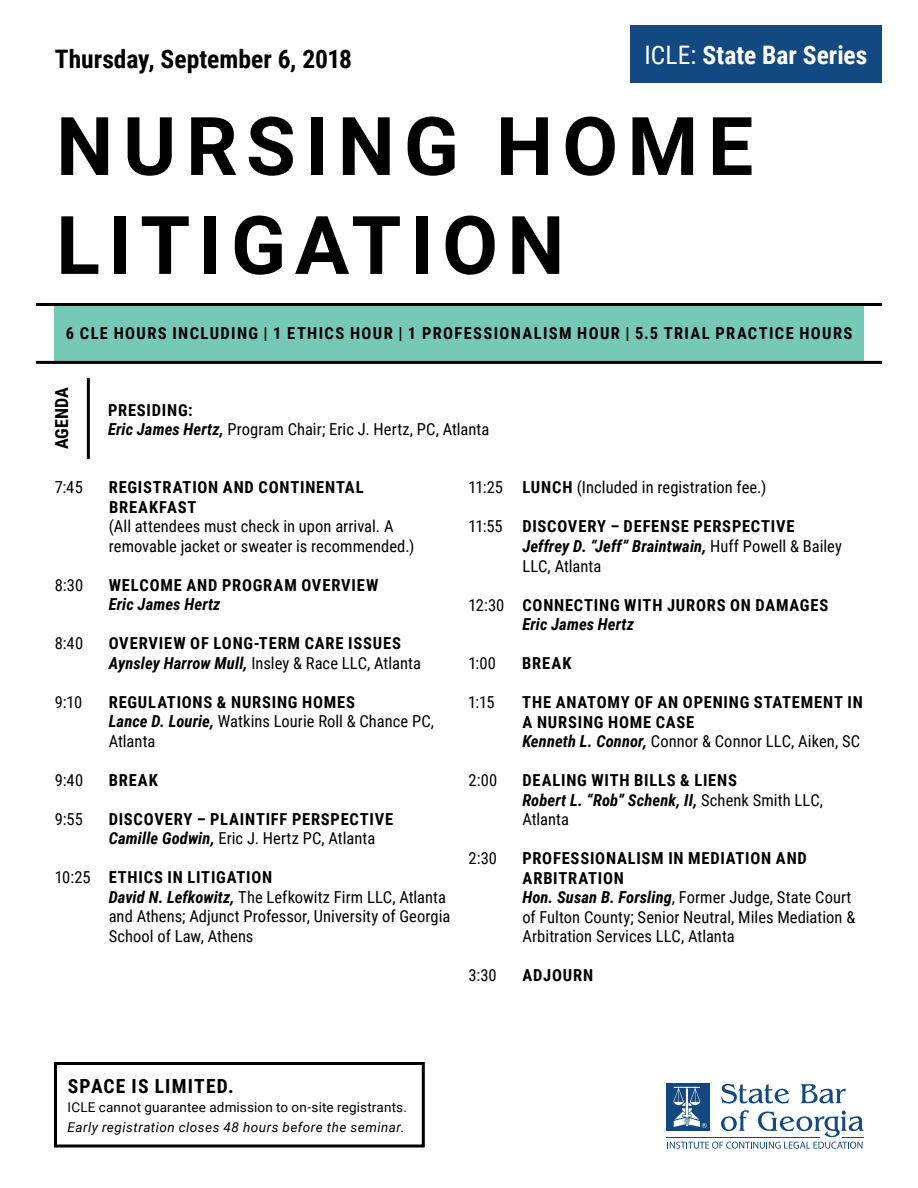
<style>
.page{position:relative;width:918px;height:1188px;background:#fff}
.page>*{position:absolute;margin:0;border:0;box-sizing:border-box;transform-origin:0 0}
.t1{font:700 81px/99px "Roboto";letter-spacing:.11em;color:#000}
.t2{font:700 25.5px "Roboto Condensed";color:#000}
.t3{font:700 25.5px "Roboto Condensed";color:#fff}
.t4{font:700 19.5px "Roboto Condensed";letter-spacing:.06em;color:#000}
.t5{font:700 18px "Roboto Condensed";letter-spacing:.005em;color:#000}
.t6{font:16.5px/19.5px "Roboto Condensed";letter-spacing:.005em;color:#000}
.t7{font:700 16.5px/19.5px "Roboto Condensed";letter-spacing:.05em;color:#000}
.t8{font:italic 700 16.5px/19.5px "Roboto Condensed";letter-spacing:.01em;color:#000}
.t9{font:700 16.5px "Roboto Condensed";letter-spacing:.085em;color:#000}
.t10{font:13.5px "Roboto";letter-spacing:.01em;color:#000}
.t11{font:italic 13.5px "Roboto";letter-spacing:.035em;color:#000}
.s1{font-weight:400}
.s2{font-weight:700}
.s3{font-weight:700;font-style:italic}
.s4{font-style:italic}
.s5{font-style:normal}
.s6{font-weight:400;font-style:normal}
</style>
<div class="page">
<hr style="left:87px;top:378px;width:3px;height:81px;background:#000">
<div style="left:54px;top:306px;width:810px;height:56px;background:#76c9b6"></div>
<div style="left:630px;top:25px;width:252px;height:58px;background:#124980"></div>
<div style="left:666px;top:1083px;width:44px;height:48px;background:#124980"></div>
<hr style="left:666px;top:1137px;width:153px;height:1px;background:#124980">
<svg style="left:667px;top:1084px;width:197px;height:65px"></svg>
<hr style="left:36px;top:303px;width:846px;height:3px;background:#000">
<hr style="left:36px;top:361px;width:846px;height:3px;background:#000">
<div style="left:54px;top:1062px;width:371px;height:86px;border:3px solid #000"></div>
<h2 class="t2" style="left:55px;top:41px;width:299px">Thursday, September 6, 2018</h2>
<h2 class="t3" style="left:645px;top:37px;width:224px"><span class="s1">ICLE:</span> State Bar Series</h2>
<h1 class="t1" style="left:56px;top:94px;width:699px">NURSING HOME<br>LITIGATION</h1>
<p class="t9" style="left:66px;top:322px;width:788px">6 CLE HOURS INCLUDING | 1 ETHICS HOUR | 1 PROFESSIONALISM HOUR | 5.5 TRIAL PRACTICE HOURS</p>
<p class="t5" style="left:49px;top:449px;width:63px;rotate:-90deg">AGENDA</p>
<p class="t6" style="left:108px;top:399px;width:383px"><span class="s2">PRESIDING:<br></span><span class="s3">Eric James Hertz,</span> Program Chair; Eric J. Hertz, PC, Atlanta</p>
<p class="t6" style="left:55px;top:477px;width:30px">7:45</p>
<p class="t7" style="left:109px;top:477px;width:256px">REGISTRATION AND CONTINENTAL<br>BREAKFAST</p>
<p class="t6" style="left:109px;top:516px;width:307px">(All attendees must check in upon arrival. A removable jacket or sweater is recommended.)</p>
<p class="t6" style="left:55px;top:575px;width:30px">8:30</p>
<p class="t7" style="left:109px;top:575px;width:271px">WELCOME AND PROGRAM OVERVIEW</p>
<p class="t8" style="left:109px;top:594px;width:113px">Eric James Hertz</p>
<p class="t6" style="left:55px;top:633px;width:30px">8:40</p>
<p class="t7" style="left:109px;top:633px;width:314px">OVERVIEW OF LONG-TERM CARE ISSUES<br><span class="s4">Aynsley Harrow Mull,</span> <span class="s1">Insley &amp; Race LLC, Atlanta</span></p>
<p class="t6" style="left:55px;top:692px;width:29px">9:10</p>
<p class="t6" style="left:109px;top:692px;width:327px"><span class="s2">REGULATIONS &amp; NURSING HOMES<br></span><span class="s3">Lance D. Lourie,</span> Watkins Lourie Roll &amp; Chance PC,<br>Atlanta</p>
<p class="t6" style="left:55px;top:770px;width:30px">9:40</p>
<p class="t7" style="left:109px;top:770px;width:51px">BREAK</p>
<p class="t6" style="left:55px;top:809px;width:30px">9:55</p>
<p class="t7" style="left:109px;top:809px;width:286px">DISCOVERY – PLAINTIFF PERSPECTIVE<br><span class="s4">Camille Godwin,</span> <span class="s1">Eric J. Hertz PC, Atlanta</span></p>
<p class="t6" style="left:109px;top:867px;width:343px;text-indent:-54px">10:25 <span class="s2">ETHICS IN LITIGATION<br></span><span class="s3">David N. Lefkowitz,</span> The Lefkowitz Firm LLC, Atlanta and Athens; Adjunct Professor, University of Georgia School of Law, Athens</p>
<p class="t6" style="left:468px;top:477px;width:299px">11:25 <span class="s2">LUNCH</span> (Included in registration fee.)</p>
<p class="t6" style="left:522px;top:516px;width:321px;text-indent:-54px">11:55 <span class="s2">DISCOVERY – DEFENSE PERSPECTIVE<br></span><span class="s3">Jeffrey D. “Jeff” Braintwain,</span> Huff Powell &amp; Bailey<br>LLC, Atlanta</p>
<p class="t7" style="left:522px;top:594px;width:307px;text-indent:-54px"><span class="s1">12:30</span> CONNECTING WITH JURORS ON DAMAGES<br><span class="s4">Eric James Hertz</span></p>
<p class="t6" style="left:468px;top:653px;width:29px">1:00</p>
<p class="t7" style="left:522px;top:653px;width:51px">BREAK</p>
<p class="t6" style="left:468px;top:692px;width:28px">1:15</p>
<p class="t7" style="left:522px;top:692px;width:342px">THE ANATOMY OF AN OPENING STATEMENT IN<br>A NURSING HOME CASE<br><span class="s4">Kenneth L. Connor,</span> <span class="s1">Connor &amp; Connor LLC, Aiken, SC</span></p>
<p class="t6" style="left:468px;top:770px;width:30px">2:00</p>
<p class="t8" style="left:522px;top:770px;width:302px"><span class="s5">DEALING WITH BILLS &amp; LIENS<br></span>Robert L. “Rob” Schenk, II, <span class="s6">Schenk Smith LLC,<br>Atlanta</span></p>
<p class="t6" style="left:468px;top:848px;width:30px">2:30</p>
<p class="t6" style="left:522px;top:848px;width:334px"><span class="s2">PROFESSIONALISM IN MEDIATION AND ARBITRATION<br></span><span class="s3">Hon. Susan B. Forsling</span>, Former Judge, State Court of Fulton County; Senior Neutral, Miles Mediation &amp; Arbitration Services LLC, Atlanta</p>
<p class="t6" style="left:468px;top:965px;width:30px">3:30</p>
<p class="t7" style="left:522px;top:965px;width:72px">ADJOURN</p>
<p class="t4" style="left:68px;top:1072px;width:168px">SPACE IS LIMITED.</p>
<p class="t10" style="left:68px;top:1098px;width:341px">ICLE cannot guarantee admission to on-site registrants.</p>
<p class="t11" style="left:68px;top:1117px;width:339px">Early registration closes 48 hours before the seminar.</p>
</div>
